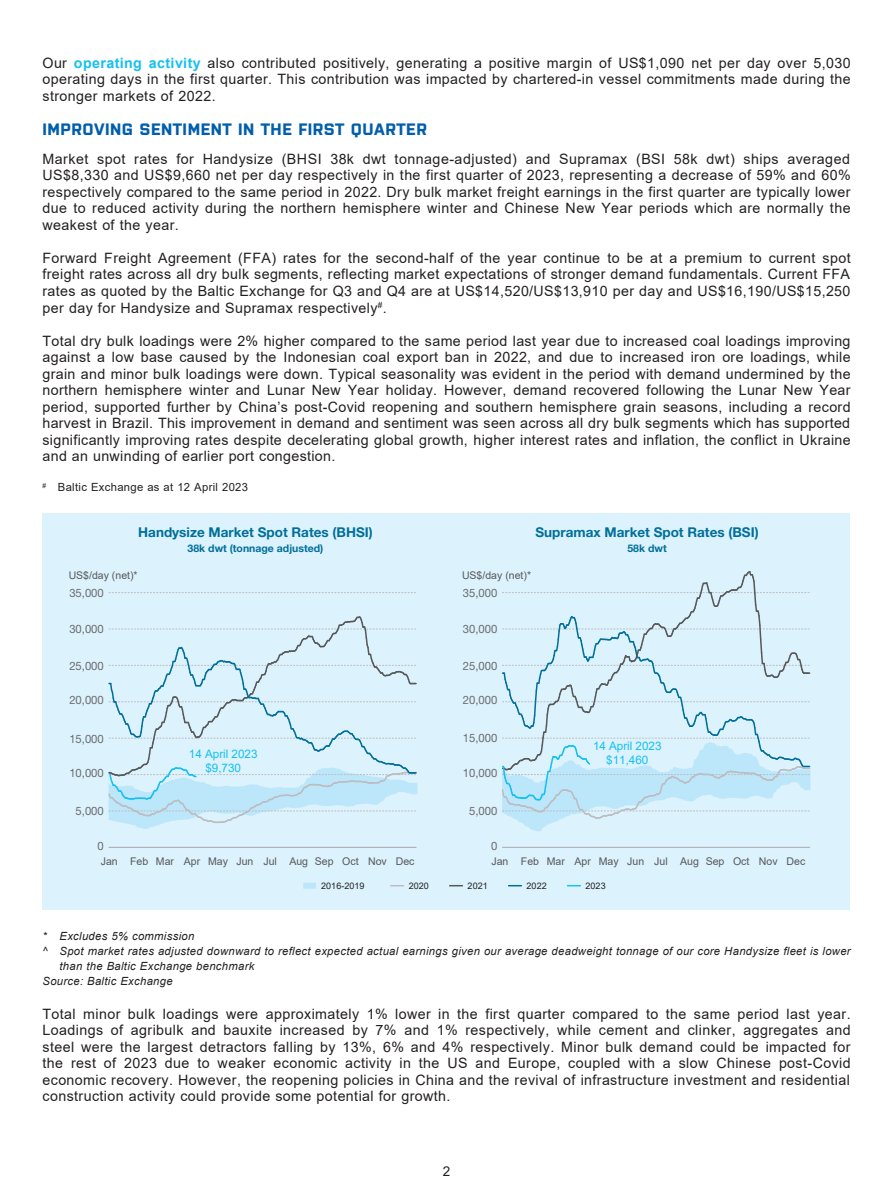
<style>
.page{position:relative;width:893px;height:1191px;background:#fff}
.page>*{position:absolute;margin:0;border:0;box-sizing:border-box;transform-origin:0 0}
._01_H1{font:700 16.5px "Purista";letter-spacing:.03em;color:#015eac}
._00_txt{font:14.25px/16.5px "Arial";letter-spacing:.03em;color:#231f20;text-align:justify}
.t1{font:700 13.5px "Helvetica Neue LT Std";color:#006f9a}
.t2{font:13.5px "Arial";color:#231f20}
.t3{font:11.7px/14.1px "Arial";color:#15c0f2;text-align:center}
.t4{font:11.55px "Helvetica Neue LT Pro";color:#6c6d70}
.Notes{font:italic 11.25px/15px "Arial";letter-spacing:.03em;color:#231f20}
.Notes-2{font:11.25px "Arial";letter-spacing:.03em;color:#231f20}
.t5{font:10.5px "Arial";letter-spacing:.005em;color:#57585a}
.t6{font:700 10.5px "Helvetica Neue LT Std";color:#006f9a}
.t7{font:9px "Arial";letter-spacing:.005em;color:#231f20}
.s1{font-weight:700;color:#15c0f2}
.s2{font-size:10.65px}
</style>
<div class="page">
<div style="left:43px;top:513px;width:807px;height:397px;background:#dcf2fc"></div>
<hr style="left:109px;top:847px;width:307px;height:1px;background:#a8a9ad">
<svg style="left:109px;top:592px;width:307px;height:1px"></svg>
<svg style="left:108px;top:616px;width:309px;height:212px"></svg>
<hr style="left:502px;top:847px;width:308px;height:1px;background:#a8a9ad">
<svg style="left:502px;top:571px;width:308px;height:260px"></svg>
<div style="left:303px;top:882px;width:13px;height:6px;background:#bce6fa"></div>
<svg style="left:391px;top:885px;width:12px;height:1px"></svg>
<svg style="left:450px;top:885px;width:12px;height:1px"></svg>
<svg style="left:509px;top:885px;width:12px;height:1px"></svg>
<svg style="left:568px;top:885px;width:12px;height:1px"></svg>
<p class="_00_txt" style="left:43px;top:54px;width:810px">Our <span class="s1">operating activity</span> also contributed positively, generating a positive margin of US$1,090 net per day over 5,030 operating days in the first quarter. This contribution was impacted by chartered-in vessel commitments made during the stronger markets of 2022.</p>
<p class="_01_H1" style="left:43px;top:117px;width:386px">IMPROVING SENTIMENT IN THE FIRST QUARTER</p>
<p class="_00_txt" style="left:43px;top:151px;width:810px">Market spot rates for Handysize (BHSI 38k dwt tonnage-adjusted) and Supramax (BSI 58k dwt) ships averaged US$8,330 and US$9,660 net per day respectively in the first quarter of 2023, representing a decrease of 59% and 60% respectively compared to the same period in 2022. Dry bulk market freight earnings in the first quarter are typically lower due to reduced activity during the northern hemisphere winter and Chinese New Year periods which are normally the weakest of the year.</p>
<p class="_00_txt" style="left:43px;top:250px;width:810px">Forward Freight Agreement (FFA) rates for the second-half of the year continue to be at a premium to current spot freight rates across all dry bulk segments, reflecting market expectations of stronger demand fundamentals. Current FFA rates as quoted by the Baltic Exchange for Q3 and Q4 are at US$14,520/US$13,910 per day and US$16,190/US$15,250 per day for Handysize and Supramax respectively<sup>#</sup>.</p>
<p class="_00_txt" style="left:43px;top:332px;width:810px">Total dry bulk loadings were 2% higher compared to the same period last year due to increased coal loadings improving against a low base caused by the Indonesian coal export ban in 2022, and due to increased iron ore loadings, while grain and minor bulk loadings were down. Typical seasonality was evident in the period with demand undermined by the northern hemisphere winter and Lunar New Year holiday. However, demand recovered following the Lunar New Year period, supported further by China’s post-Covid reopening and southern hemisphere grain seasons, including a record harvest in Brazil. This improvement in demand and sentiment was seen across all dry bulk segments which has supported significantly improving rates despite decelerating global growth, higher interest rates and inflation, the conflict in Ukraine and an unwinding of earlier port congestion.</p>
<p class="Notes-2" style="left:43px;top:480px;width:207px"><sup>#</sup> Baltic Exchange as at 12 April 2023</p>
<p class="t1" style="left:138px;top:524px;width:236px">Handysize Market Spot Rates (BHSI)</p>
<p class="t6" style="left:188px;top:542px;width:137px">38k dwt (tonnage adjusted)</p>
<p class="t1" style="left:535px;top:524px;width:225px">Supramax Market Spot Rates (BSI)</p>
<p class="t6" style="left:627px;top:542px;width:41px">58k dwt</p>
<p class="t5" style="left:69px;top:568px;width:71px">US$/day (net)*</p>
<p class="t5" style="left:462px;top:567px;width:71px">US$/day (net)*</p>
<p class="t4" style="left:69px;top:585px;width:36px">35,000</p>
<p class="t4" style="left:463px;top:585px;width:36px">35,000</p>
<p class="t4" style="left:69px;top:622px;width:36px">30,000</p>
<p class="t4" style="left:463px;top:622px;width:36px">30,000</p>
<p class="t4" style="left:69px;top:658px;width:36px">25,000</p>
<p class="t4" style="left:463px;top:658px;width:36px">25,000</p>
<p class="t4" style="left:69px;top:693px;width:36px">20,000</p>
<p class="t4" style="left:463px;top:693px;width:36px">20,000</p>
<p class="t4" style="left:69px;top:731px;width:36px">15,000</p>
<p class="t4" style="left:69px;top:766px;width:36px">10,000</p>
<p class="t4" style="left:463px;top:731px;width:36px">15,000</p>
<p class="t3" style="left:189px;top:746px;width:70px">14 April 2023 $9,730</p>
<p class="t3" style="left:593px;top:738px;width:70px">14 April 2023 $11,460</p>
<p class="t4" style="left:463px;top:765px;width:36px">10,000</p>
<p class="t4" style="left:76px;top:804px;width:30px">5,000</p>
<p class="t4" style="left:469px;top:804px;width:30px">5,000</p>
<p class="t4" style="left:98px;top:838px;width:8px">0</p>
<p class="t4" style="left:491px;top:838px;width:8px">0</p>
<p class="t5" style="left:101px;top:854px;width:315px">Jan Feb Mar Apr May Jun <span class="s2">Jul Aug Sep Oct Nov Dec</span></p>
<p class="t5" style="left:492px;top:854px;width:315px">Jan Feb Mar Apr May Jun <span class="s2">Jul Aug Sep Oct Nov Dec</span></p>
<p class="t7" style="left:321px;top:879px;width:45px">2016-2019</p>
<p class="t7" style="left:409px;top:879px;width:22px">2020</p>
<p class="t7" style="left:468px;top:879px;width:22px">2021</p>
<p class="t7" style="left:527px;top:879px;width:22px">2022</p>
<p class="t7" style="left:585px;top:879px;width:22px">2023</p>
<p class="Notes" style="left:43px;top:928px;width:153px">* Excludes 5% commission</p>
<p class="Notes" style="left:60px;top:943px;width:793px;text-indent:-17px">^ Spot market rates adjusted downward to reflect expected actual earnings given our average deadweight tonnage of our core Handysize fleet is lower than the Baltic Exchange benchmark</p>
<p class="Notes" style="left:43px;top:973px;width:132px">Source: Baltic Exchange</p>
<p class="_00_txt" style="left:43px;top:1005px;width:810px">Total minor bulk loadings were approximately 1% lower in the first quarter compared to the same period last year.<br>Loadings of agribulk and bauxite increased by 7% and 1% respectively, while cement and clinker, aggregates and steel were the largest detractors falling by 13%, 6% and 4% respectively. Minor bulk demand could be impacted for the rest of 2023 due to weaker economic activity in the US and Europe, coupled with a slow Chinese post-Covid economic recovery. However, the reopening policies in China and the revival of infrastructure investment and residential construction activity could provide some potential for growth.</p>
<p class="t2" style="left:443px;top:1162px;width:9px">2</p>
</div>
